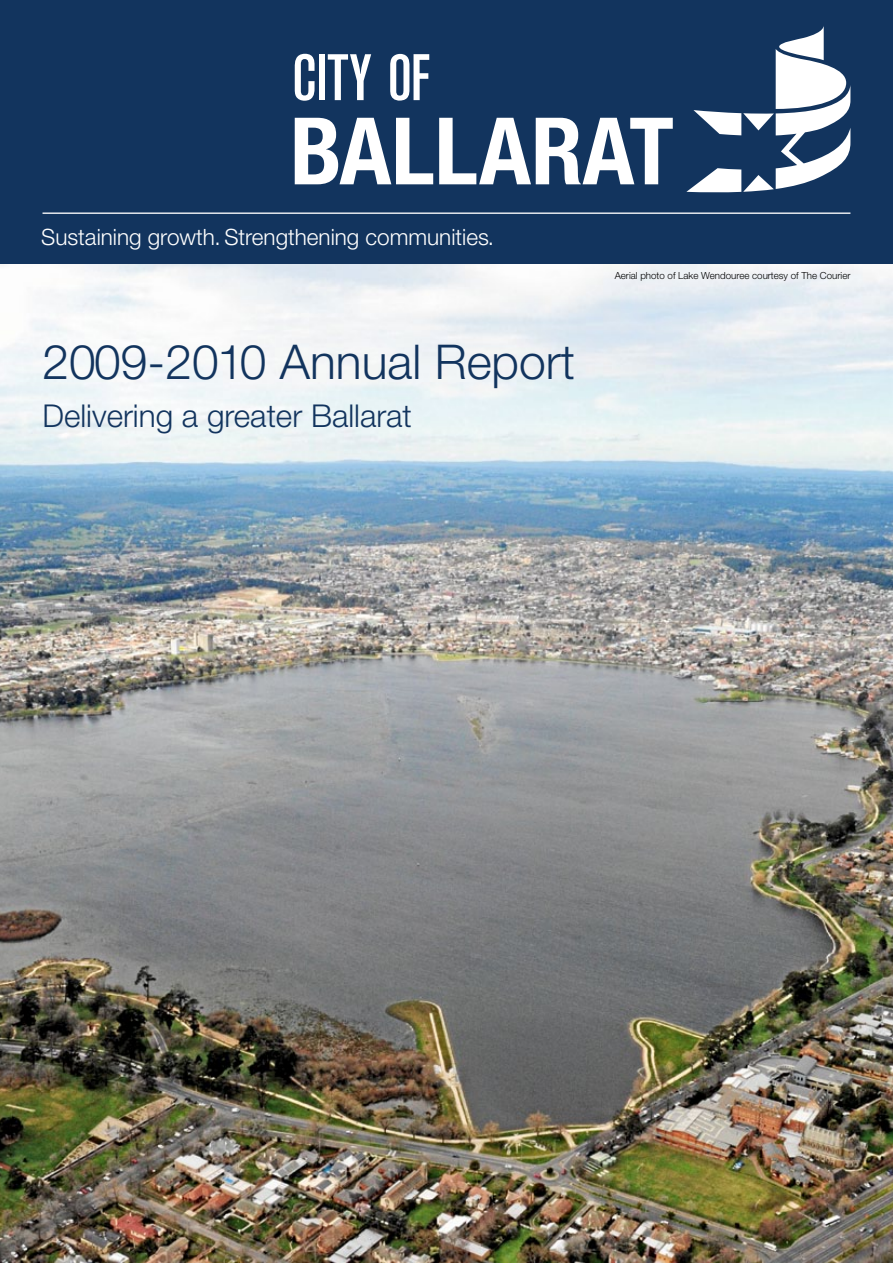
<style>
.page{position:relative;width:893px;height:1263px;background:#fff}
.page>*{position:absolute;margin:0;border:0;box-sizing:border-box;transform-origin:0 0}
.t1{font:300 48px "Helvetica Neue LT Std";color:#12345e}
.t2{font:300 31.5px "Helvetica Neue LT Std";color:#12345e}
.t3{font:300 22.5px "Helvetica Neue LT Std";color:#fff}
.t4{font:300 9.75px "Helvetica Neue LT Std";color:#000}
</style>
<div class="page">
<img style="left:0;top:264px;width:893px;height:999px">
<div style="left:0;top:0;width:893px;height:264px;background:#12345e"></div>
<svg style="left:686px;top:26px;width:164px;height:167px"></svg>
<svg style="left:295px;top:118px;width:138px;height:66px"></svg>
<svg style="left:439px;top:118px;width:234px;height:66px"></svg>
<svg style="left:295px;top:54px;width:20px;height:47px"></svg>
<div style="left:319px;top:54px;width:6px;height:46px;background:#fff"></div>
<svg style="left:328px;top:54px;width:43px;height:46px"></svg>
<svg style="left:390px;top:54px;width:39px;height:47px"></svg>
<hr style="left:43px;top:212px;width:807px;height:2px;background:#fff">
<h3 class="t3" style="left:41px;top:223px;width:454px">Sustaining growth. Strengthening communities.</h3>
<h1 class="t1" style="left:43px;top:332px;width:534px">2009-2010 Annual Report</h1>
<h2 class="t2" style="left:43px;top:396px;width:371px">Delivering a greater Ballarat</h2>
<p class="t4" style="left:615px;top:269px;width:237px">Aerial photo of Lake Wendouree courtesy of The Courier</p>
</div>
